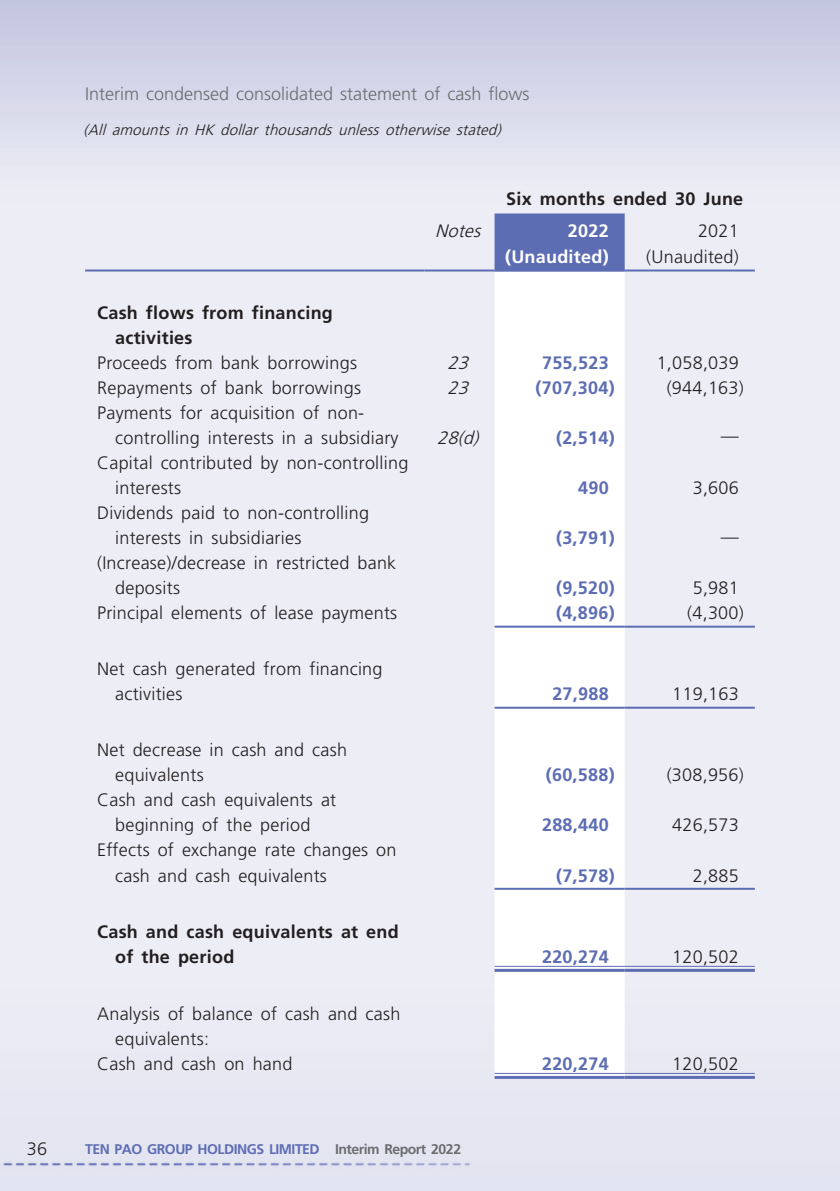
<style>
.page{position:relative;width:840px;height:1191px;background:#fff}
.page>*{position:absolute;margin:0;border:0;box-sizing:border-box;transform-origin:0 0}
._15_Table_Stub{font:300 18px/25px "Frutiger LT Std";letter-spacing:.015em;color:#231f20}
._01_Body_Text{font:300 18px "Frutiger LT Std";letter-spacing:.015em;color:#231f20}
._01_Body_Text-2{font:700 18px "Frutiger LT Std";letter-spacing:.015em;color:#5d6db4}
._15_Table_Stub-2{font:700 18px/25px "Frutiger LT Std";letter-spacing:.015em;color:#231f20}
.t1{font:300 18px "Frutiger LT Std";color:#6c6d70}
._01_Body_Text-3{font:700 18px "Frutiger LT Std";letter-spacing:.015em;color:#231f20}
._01_Body_Text-4{font:700 18px "Frutiger LT Std";letter-spacing:.015em;color:#fff}
._01_Body_Text-5{font:italic 300 18px "Frutiger LT Std";color:#231f20}
.t2{font:italic 300 15px "Frutiger LT Std";color:#231f20}
.t3{font:700 14px "Frutiger LT Std";letter-spacing:-.035em;color:#5d6db4}
.s1{color:#6c6d70}
</style>
<div class="page">
<div style="left:0;top:0;width:839px;height:1191px;background:#ededf6"></div>
<div style="left:0;top:966px;width:839px;height:225px;background:#e7e8f3"></div>
<div style="left:0;top:0;width:839px;height:225px;background:linear-gradient(to bottom,#c3c5e0,#f1f1f8)"></div>
<div style="left:494px;top:213px;width:130px;height:56px;background:#5d6db4"></div>
<div style="left:494px;top:271px;width:130px;height:805px;background:#fff"></div>
<hr style="left:85px;top:269px;width:339px;height:2px;background:#5d6db4">
<hr style="left:424px;top:269px;width:70px;height:2px;background:#5d6db4">
<hr style="left:494px;top:269px;width:130px;height:2px;background:#5d6db4">
<hr style="left:624px;top:269px;width:130px;height:2px;background:#5d6db4">
<hr style="left:494px;top:625px;width:130px;height:2px;background:#5d6db4">
<hr style="left:624px;top:625px;width:130px;height:2px;background:#5d6db4">
<hr style="left:494px;top:706px;width:130px;height:2px;background:#5d6db4">
<hr style="left:624px;top:706px;width:130px;height:2px;background:#5d6db4">
<hr style="left:494px;top:887px;width:130px;height:2px;background:#5d6db4">
<hr style="left:624px;top:887px;width:130px;height:2px;background:#5d6db4">
<hr style="left:494px;top:965px;width:130px;height:2px;background:#5d6db4">
<hr style="left:494px;top:968px;width:130px;height:3px;background:#5d6db4">
<hr style="left:624px;top:965px;width:130px;height:2px;background:#5d6db4">
<hr style="left:624px;top:968px;width:130px;height:3px;background:#5d6db4">
<hr style="left:494px;top:1073px;width:130px;height:1px;background:#5d6db4">
<hr style="left:494px;top:1076px;width:130px;height:3px;background:#5d6db4">
<hr style="left:624px;top:1073px;width:130px;height:1px;background:#5d6db4">
<hr style="left:624px;top:1076px;width:130px;height:3px;background:#5d6db4">
<p class="t1" style="left:85px;top:84px;width:445px">Interim condensed consolidated statement of cash flows</p>
<p class="t2" style="left:84px;top:122px;width:423px">(All amounts in HK dollar thousands unless otherwise stated)</p>
<p class="_01_Body_Text-3" style="left:506px;top:188px;width:238px">Six months ended 30 June</p>
<p class="_01_Body_Text-5" style="left:435px;top:221px;width:52px">Notes</p>
<p class="_01_Body_Text-4" style="left:567px;top:220px;width:42px">2022</p>
<p class="_01_Body_Text" style="left:697px;top:221px;width:42px">2021</p>
<p class="_01_Body_Text-4" style="left:505px;top:246px;width:105px">(Unaudited)</p>
<p class="_01_Body_Text" style="left:645px;top:247px;width:94px">(Unaudited)</p>
<p class="_15_Table_Stub-2" style="left:115px;top:300px;width:219px;text-indent:-18px">Cash flows from financing activities</p>
<p class="_15_Table_Stub" style="left:97px;top:351px;width:261px">Proceeds from bank borrowings</p>
<p class="_01_Body_Text-5" style="left:447px;top:353px;width:27px">23</p>
<p class="_01_Body_Text-2" style="left:541px;top:352px;width:68px">755,523</p>
<p class="_01_Body_Text" style="left:656px;top:353px;width:84px">1,058,039</p>
<p class="_15_Table_Stub" style="left:97px;top:376px;width:265px">Repayments of bank borrowings</p>
<p class="_01_Body_Text-5" style="left:447px;top:378px;width:27px">23</p>
<p class="_01_Body_Text-2" style="left:535px;top:377px;width:81px">(707,304)</p>
<p class="_01_Body_Text" style="left:666px;top:378px;width:79px">(944,163)</p>
<p class="_15_Table_Stub" style="left:115px;top:401px;width:285px;text-indent:-18px">Payments for acquisition of non&shy;controlling interests in a subsidiary</p>
<p class="_01_Body_Text-5" style="left:437px;top:428px;width:48px">28(d)</p>
<p class="_01_Body_Text-2" style="left:555px;top:427px;width:60px">(2,514)</p>
<p class="_01_Body_Text" style="left:720px;top:426px;width:19px">—</p>
<p class="_15_Table_Stub" style="left:115px;top:451px;width:294px;text-indent:-18px">Capital contributed by non-controlling interests</p>
<p class="_15_Table_Stub" style="left:115px;top:501px;width:255px;text-indent:-18px">Dividends paid to non-controlling interests in subsidiaries</p>
<p class="_15_Table_Stub" style="left:115px;top:551px;width:282px;text-indent:-18px">(Increase)/decrease in restricted bank deposits</p>
<p class="_01_Body_Text-2" style="left:577px;top:477px;width:32px">490</p>
<p class="_01_Body_Text" style="left:692px;top:478px;width:48px">3,606</p>
<p class="_01_Body_Text-2" style="left:555px;top:527px;width:60px">(3,791)</p>
<p class="_01_Body_Text" style="left:720px;top:526px;width:19px">—</p>
<p class="_01_Body_Text-2" style="left:555px;top:577px;width:60px">(9,520)</p>
<p class="_01_Body_Text" style="left:692px;top:578px;width:48px">5,981</p>
<p class="_15_Table_Stub" style="left:97px;top:601px;width:301px">Principal elements of lease payments</p>
<p class="_01_Body_Text-2" style="left:555px;top:602px;width:60px">(4,896)</p>
<p class="_01_Body_Text" style="left:686px;top:603px;width:58px">(4,300)</p>
<p class="_15_Table_Stub" style="left:115px;top:657px;width:269px;text-indent:-18px">Net cash generated from financing activities</p>
<p class="_01_Body_Text-2" style="left:552px;top:683px;width:58px">27,988</p>
<p class="_01_Body_Text" style="left:671px;top:684px;width:68px">119,163</p>
<p class="_15_Table_Stub" style="left:115px;top:738px;width:233px;text-indent:-18px">Net decrease in cash and cash equivalents</p>
<p class="_15_Table_Stub" style="left:97px;top:788px;width:240px;text-align:center">Cash and cash equivalents at beginning of the period</p>
<p class="_15_Table_Stub" style="left:115px;top:838px;width:283px;text-indent:-18px">Effects of exchange rate changes on cash and cash equivalents</p>
<p class="_15_Table_Stub-2" style="left:115px;top:919px;width:285px;text-indent:-18px">Cash and cash equivalents at end of the period</p>
<p class="_01_Body_Text-2" style="left:545px;top:764px;width:70px">(60,588)</p>
<p class="_01_Body_Text" style="left:666px;top:765px;width:79px">(308,956)</p>
<p class="_01_Body_Text-2" style="left:541px;top:814px;width:68px">288,440</p>
<p class="_01_Body_Text" style="left:671px;top:815px;width:68px">426,573</p>
<p class="_01_Body_Text-2" style="left:555px;top:864px;width:60px">(7,578)</p>
<p class="_01_Body_Text" style="left:692px;top:865px;width:48px">2,885</p>
<p class="_01_Body_Text-2" style="left:541px;top:945px;width:68px">220,274</p>
<p class="_01_Body_Text" style="left:671px;top:946px;width:68px">120,502</p>
<p class="_15_Table_Stub" style="left:115px;top:1001px;width:286px;text-indent:-18px">Analysis of balance of cash and cash equivalents:</p>
<p class="_15_Table_Stub" style="left:97px;top:1051px;width:197px">Cash and cash on hand</p>
<p class="_01_Body_Text-2" style="left:541px;top:1052px;width:68px">220,274</p>
<p class="_01_Body_Text" style="left:671px;top:1053px;width:68px">120,502</p>
<p class="_15_Table_Stub" style="left:27px;top:1136px;width:22px">36</p>
<p class="t3" style="left:85px;top:1141px;width:377px">TEN PAO GROUP HOLDINGS LIMITED <span class="s1">Interim Report 2022</span></p>
</div>
